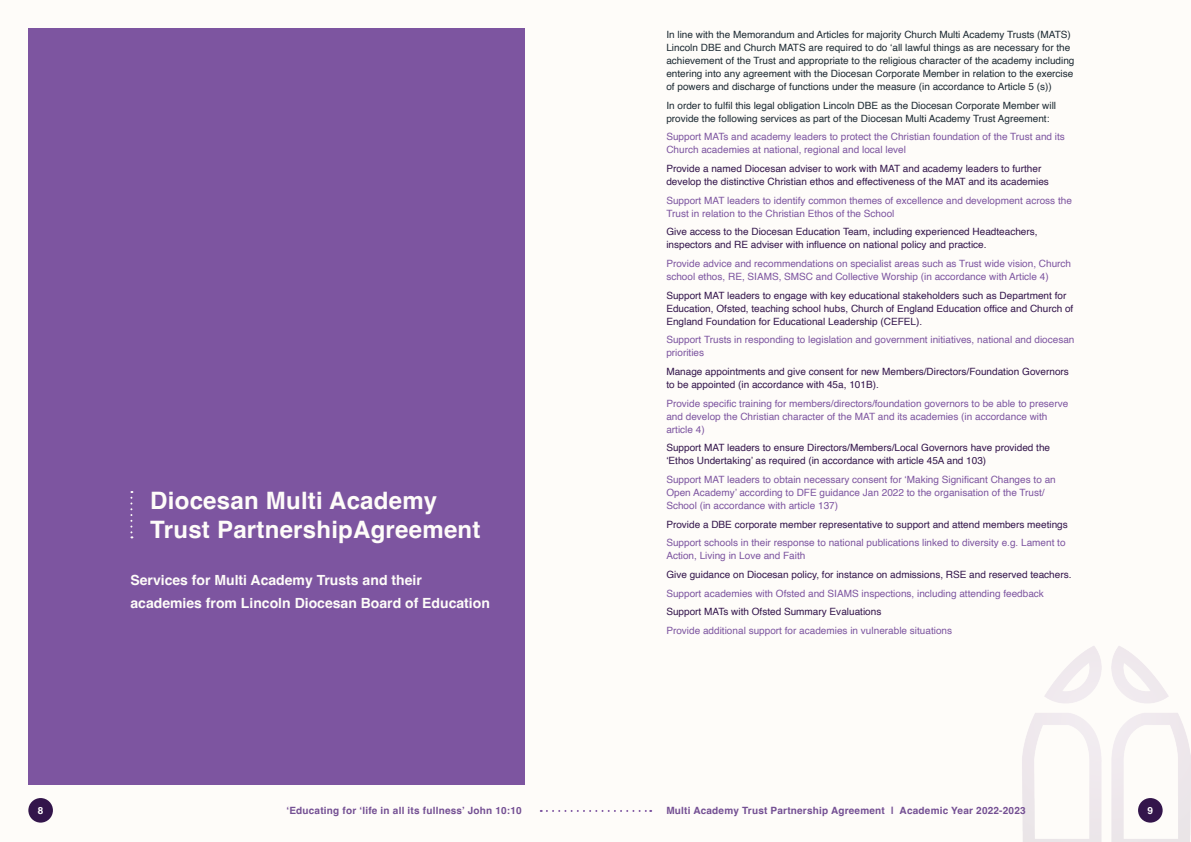
<style>
.page{position:relative;width:1191px;height:842px;background:#fff}
.page>*{position:absolute;margin:0;border:0;box-sizing:border-box;transform-origin:0 0}
.t1{font:700 24px/29px "Helvetica";letter-spacing:.01em;color:#fefcf9}
.t2{font:700 14px/23px "Helvetica";color:#fefcf9}
.t3{font:10px/13px "Helvetica";color:#7d55a0}
.t4{font:10px/13px "Helvetica";color:#33154b}
.t5{font:10px/13px "Helvetica";color:#1d2a33}
.t6{font:700 10px "Helvetica";letter-spacing:.02em;color:#745093}
.t7{font:700 10px "Helvetica";color:#fff}
</style>
<div class="page">
<div style="left:0;top:0;width:595px;height:842px;background:#fefcf9"></div>
<div style="left:595px;top:0;width:596px;height:842px;background:#fefcf9"></div>
<img style="left:1022px;top:646px;width:168px;height:196px">
<div style="left:28px;top:798px;width:25px;height:25px;background:#33154b;border-radius:50%"></div>
<div style="left:1138px;top:798px;width:24px;height:25px;background:#33154b;border-radius:50%"></div>
<svg style="left:541px;top:810px;width:110px;height:2px"></svg>
<div style="left:28px;top:28px;width:496px;height:757px;background:#7d55a0"></div>
<svg style="left:130px;top:491px;width:2px;height:47px"></svg>
<h1 class="t1" style="left:150px;top:489px;width:332px">Diocesan Multi Academy<br>Trust PartnershipAgreement</h1>
<h2 class="t2" style="left:130px;top:570px;width:361px">Services for Multi Academy Trusts and their academies from Lincoln Diocesan Board of Education</h2>
<p class="t5" style="left:666px;top:28px;width:409px">In line with the Memorandum and Articles for majority Church Multi Academy Trusts (MATS)<br>Lincoln DBE and Church MATS are required to do ‘all lawful things as are necessary for the achievement of the Trust and appropriate to the religious character of the academy including entering into any agreement with the Diocesan Corporate Member in relation to the exercise of powers and discharge of functions under the measure (in accordance to Article 5 (s))</p>
<p class="t5" style="left:666px;top:99px;width:391px">In order to fulfil this legal obligation Lincoln DBE as the Diocesan Corporate Member will provide the following services as part of the Diocesan Multi Academy Trust Agreement:</p>
<p class="t3" style="left:666px;top:131px;width:400px">Support MATs and academy leaders to protect the Christian foundation of the Trust and its<br>Church academies at national, regional and local level</p>
<p class="t4" style="left:666px;top:162px;width:384px">Provide a named Diocesan adviser to work with MAT and academy leaders to further develop the distinctive Christian ethos and effectiveness of the MAT and its academies</p>
<p class="t3" style="left:666px;top:194px;width:407px">Support MAT leaders to identify common themes of excellence and development across the<br>Trust in relation to the Christian Ethos of the School</p>
<p class="t4" style="left:666px;top:226px;width:373px">Give access to the Diocesan Education Team, including experienced Headteachers, inspectors and RE adviser with influence on national policy and practice.</p>
<p class="t3" style="left:666px;top:257px;width:406px">Provide advice and recommendations on specialist areas such as Trust wide vision, Church school ethos, RE, SIAMS, SMSC and Collective Worship (in accordance with Article 4)</p>
<p class="t4" style="left:666px;top:289px;width:408px">Support MAT leaders to engage with key educational stakeholders such as Department for<br>Education, Ofsted, teaching school hubs, Church of England Education office and Church of<br>England Foundation for Educational Leadership (CEFEL).</p>
<p class="t3" style="left:666px;top:334px;width:409px">Support Trusts in responding to legislation and government initiatives, national and diocesan priorities</p>
<p class="t4" style="left:666px;top:365px;width:404px">Manage appointments and give consent for new Members/Directors/Foundation Governors to be appointed (in accordance with 45a, 101B).</p>
<p class="t3" style="left:666px;top:397px;width:403px">Provide specific training for members/directors/foundation governors to be able to preserve and develop the Christian character of the MAT and its academies (in accordance with article 4)</p>
<p class="t4" style="left:666px;top:442px;width:385px">Support MAT leaders to ensure Directors/Members/Local Governors have provided the ‘Ethos Undertaking’ as required (in accordance with article 45A and 103)</p>
<p class="t3" style="left:666px;top:473px;width:391px">Support MAT leaders to obtain necessary consent for ‘Making Significant Changes to an<br>Open Academy’ according to DFE guidance Jan 2022 to the organisation of the Trust/<br>School (in accordance with article 137)</p>
<p class="t4" style="left:666px;top:518px;width:403px">Provide a DBE corporate member representative to support and attend members meetings</p>
<p class="t3" style="left:666px;top:537px;width:401px">Support schools in their response to national publications linked to diversity e.g. Lament to<br>Action, Living in Love and Faith</p>
<p class="t4" style="left:666px;top:568px;width:407px">Give guidance on Diocesan policy, for instance on admissions, RSE and reserved teachers.</p>
<p class="t3" style="left:666px;top:587px;width:379px">Support academies with Ofsted and SIAMS inspections, including attending feedback</p>
<p class="t4" style="left:666px;top:606px;width:216px">Support MATs with Ofsted Summary Evaluations</p>
<p class="t3" style="left:666px;top:624px;width:287px">Provide additional support for academies in vulnerable situations</p>
<p class="t7" style="left:38px;top:804px;width:7px">8</p>
<p class="t6" style="left:286px;top:804px;width:237px">‘Educating for ‘life in all its fullness’ John 10:10</p>
<p class="t6" style="left:666px;top:804px;width:361px">Multi Academy Trust Partnership Agreement | Academic Year 2022-2023</p>
<p class="t7" style="left:1147px;top:804px;width:7px">9</p>
</div>
